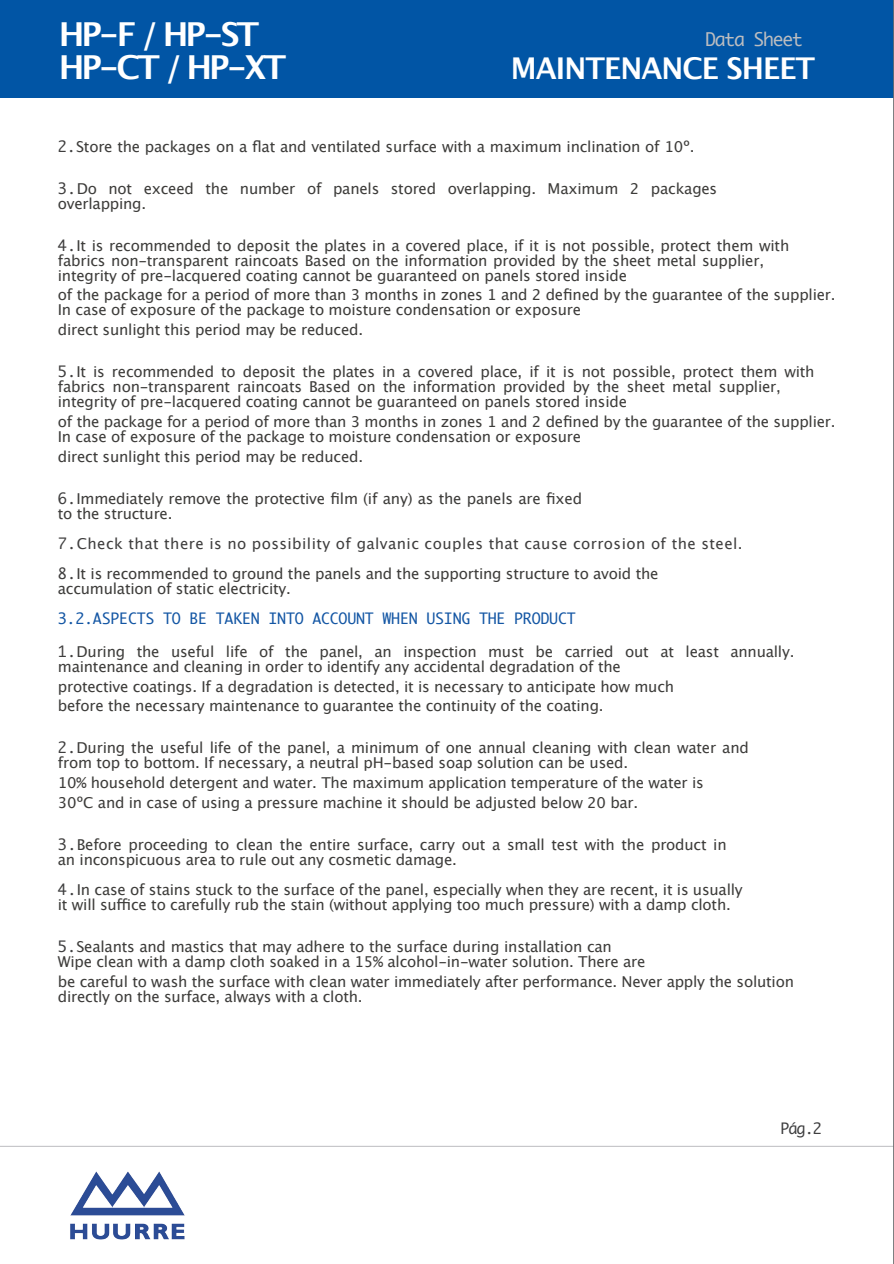
<style>
.page{position:relative;width:894px;height:1264px;background:#fff}
.page>*{position:absolute;margin:0;border:0;box-sizing:border-box;transform-origin:0 0}
.t1{font:700 33px/33px "Lucida Grande";letter-spacing:-.095em;color:#fff}
.t2{font:700 30px "Lucida Grande";letter-spacing:-.035em;color:#fff;scale:.95 1}
.t3{font:18px "Monaco";letter-spacing:-.065em;color:#bcbdc0}
.t4{font:15px/15px "Lucida Grande";letter-spacing:-.015em;color:#3d3c3a}
.t5{font:15px/30px "Lucida Grande";letter-spacing:.03em;color:#3f3e3e}
.t6{font:15px "Monaco";letter-spacing:-.015em;color:#1356a4}
.t7{font:15px "Monaco";color:#3e3e3f}
.s1{font-family:"Monaco";color:#3f3e3e}
.s2{font-family:"Monaco"}
.s3{color:#3d3c3a}
.s4{font-family:"Monaco";color:#3e3e3f}
</style>
<div class="page">
<svg style="left:0;top:1145px;width:892px;height:2px"></svg>
<div style="left:0;top:0;width:893px;height:97px;background:#0155a5"></div>
<hr style="left:892px;top:0;width:1px;height:1263px;background:#6c6d70">
<img style="left:70px;top:1171px;width:115px;height:69px">
<h1 class="t1" style="left:59px;top:20px;width:229px">HP-F / HP-ST<br>HP-CT / HP-XT</h1>
<p class="t3" style="left:705px;top:28px;width:99px">Data Sheet</p>
<h2 class="t2" style="left:510px;top:56px;width:322px">MAINTENANCE SHEET</h2>
<p class="t4" style="left:58px;top:140px;width:638px"><span class="s1">2.</span>Store the packages on a flat and ventilated surface with a maximum inclination of 10º.</p>
<p class="t4" style="left:58px;top:182px;width:660px"><span class="s1">3.</span>Do not exceed the number of panels stored overlapping. Maximum 2 packages overlapping.</p>
<p class="t4" style="left:58px;top:239px;width:732px"><span class="s1">4.</span>It is recommended to deposit the plates in a covered place, if it is not possible, protect them with fabrics non-transparent raincoats Based on the information provided by the sheet metal supplier, integrity of pre-lacquered coating cannot be guaranteed on panels stored inside</p>
<p class="t4" style="left:58px;top:288px;width:778px">of the package for a period of more than 3 months in zones 1 and 2 defined by the guarantee of the supplier.<br>In case of exposure of the package to moisture condensation or exposure</p>
<p class="t4" style="left:58px;top:323px;width:307px">direct sunlight this period may be reduced.</p>
<p class="t4" style="left:58px;top:365px;width:757px"><span class="s1">5.</span>It is recommended to deposit the plates in a covered place, if it is not possible, protect them with fabrics non-transparent raincoats Based on the information provided by the sheet metal supplier, integrity of pre-lacquered coating cannot be guaranteed on panels stored inside</p>
<p class="t4" style="left:58px;top:415px;width:778px">of the package for a period of more than 3 months in zones 1 and 2 defined by the guarantee of the supplier.<br>In case of exposure of the package to moisture condensation or exposure</p>
<p class="t4" style="left:58px;top:450px;width:307px">direct sunlight this period may be reduced.</p>
<p class="t4" style="left:58px;top:492px;width:525px"><span class="s1">6.</span>Immediately remove the protective film (if any) as the panels are fixed to the structure.</p>
<p class="t5" style="left:58px;top:529px;width:686px"><span class="s2">7.</span>Check that there is no possibility of galvanic couples that cause corrosion of the steel.<br><span class="s2">8.</span><span class="s3">It is recommended to ground the panels and the supporting structure to avoid the</span></p>
<p class="t4" style="left:58px;top:582px;width:234px">accumulation of static electricity.</p>
<p class="t6" style="left:58px;top:608px;width:519px">3.2.ASPECTS TO BE TAKEN INTO ACCOUNT WHEN USING THE PRODUCT</p>
<p class="t4" style="left:58px;top:645px;width:737px"><span class="s1">1.</span>During the useful life of the panel, an inspection must be carried out at least annually. maintenance and cleaning in order to identify any accidental degradation of the</p>
<p class="t4" style="left:58px;top:677px;width:617px;line-height:19.6px">protective coatings. If a degradation is detected, it is necessary to anticipate how much before the necessary maintenance to guarantee the continuity of the coating.</p>
<p class="t4" style="left:58px;top:741px;width:692px"><span class="s1">2.</span>During the useful life of the panel, a minimum of one annual cleaning with clean water and from top to bottom. If necessary, a neutral pH-based soap solution can be used.</p>
<p class="t4" style="left:58px;top:773px;width:647px;line-height:19.6px">10% household detergent and water. The maximum application temperature of the water is<br>30ºC and in case of using a pressure machine it should be adjusted below 20 bar.</p>
<p class="t4" style="left:58px;top:837px;width:670px"><span class="s1">3.</span>Before proceeding to clean the entire surface, carry out a small test with the product in an inconspicuous area to rule out any cosmetic damage.</p>
<p class="t4" style="left:58px;top:882px;width:686px"><span class="s4">4.</span>In case of stains stuck to the surface of the panel, especially when they are recent, it is usually it will suffice to carefully rub the stain (without applying too much pressure) with a damp cloth.</p>
<p class="t4" style="left:58px;top:939px;width:589px"><span class="s4">5.</span>Sealants and mastics that may adhere to the surface during installation can<br>Wipe clean with a damp cloth soaked in a 15% alcohol-in-water solution. There are</p>
<p class="t4" style="left:58px;top:974px;width:737px">be careful to wash the surface with clean water immediately after performance. Never apply the solution directly on the surface, always with a cloth.</p>
<p class="t7" style="left:780px;top:1118px;width:43px">Pág.2</p>
</div>
